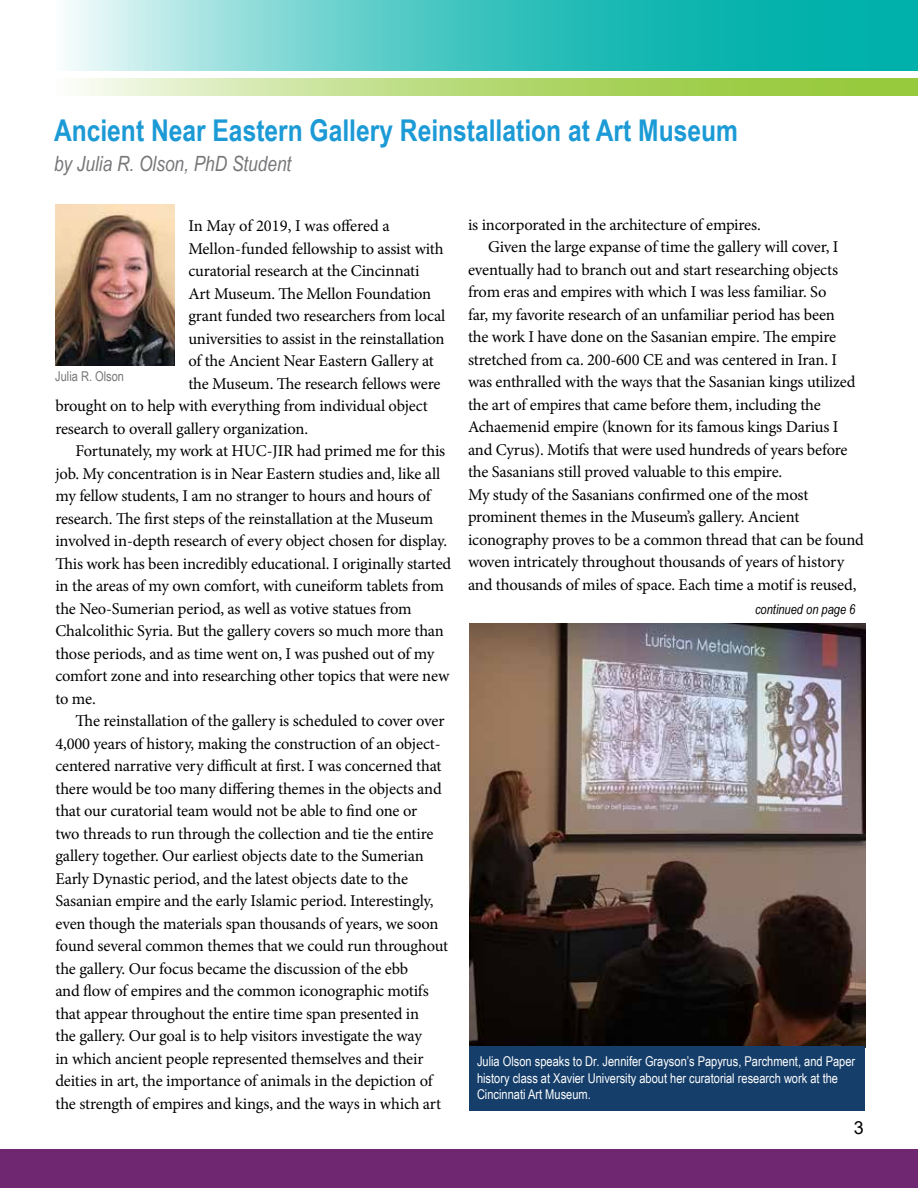
<style>
.page{position:relative;width:918px;height:1188px;background:#fff}
.page>*{position:absolute;margin:0;border:0;box-sizing:border-box;transform-origin:0 0}
.t1{font:700 30px "Arial Narrow";color:#1c9ad6}
.t2{font:italic 21px "Arial Narrow";color:#777679}
.t3{font:18px "Arial";color:#000}
.t4{font:16.5px "Minion Pro";letter-spacing:-.01em;color:#000}
.t5{font:13.5px/16.2px "Arial Narrow";color:#fff}
.t6{font:italic 13.5px "Arial Narrow";color:#000}
.t7{font:13.5px "Arial Narrow";color:#777679}
</style>
<div class="page">
<div style="left:0;top:1150px;width:918px;height:38px;background:#702772"></div>
<svg style="left:66px;top:0;width:852px;height:71px;background:#4ec8c4"></svg>
<svg style="left:77px;top:79px;width:841px;height:17px;background:#b9db7d"></svg>
<img style="left:55px;top:204px;width:120px;height:161px">
<img style="left:470px;top:623px;width:396px;height:423px">
<div style="left:470px;top:1046px;width:396px;height:64px;background:#153e6a"></div>
<h1 class="t1" style="left:54px;top:108px;width:686px">Ancient Near Eastern Gallery Reinstallation at Art Museum</h1>
<p class="t2" style="left:54px;top:149px;width:239px">by Julia R. Olson, PhD Student</p>
<p class="t4" style="left:188px;top:215px;width:203px">In May of 2019, I was offered a</p>
<p class="t4" style="left:188px;top:237px;width:257px">Mellon-funded fellowship to assist with</p>
<p class="t4" style="left:188px;top:260px;width:233px">curatorial research at the Cincinnati</p>
<p class="t4" style="left:188px;top:282px;width:244px">Art Museum. The Mellon Foundation</p>
<p class="t4" style="left:188px;top:305px;width:258px">grant funded two researchers from local</p>
<p class="t4" style="left:188px;top:327px;width:258px">universities to assist in the reinstallation</p>
<p class="t4" style="left:188px;top:350px;width:247px">of the Ancient Near Eastern Gallery at</p>
<p class="t4" style="left:188px;top:372px;width:254px">the Museum. The research fellows were</p>
<p class="t4" style="left:55px;top:395px;width:374px">brought on to help with everything from individual object</p>
<p class="t4" style="left:55px;top:418px;width:254px">research to overall gallery organization.</p>
<p class="t4" style="left:76px;top:440px;width:371px">Fortunately, my work at HUC-JIR had primed me for this</p>
<p class="t4" style="left:55px;top:463px;width:386px">job. My concentration is in Near Eastern studies and, like all</p>
<p class="t4" style="left:55px;top:485px;width:377px">my fellow students, I am no stranger to hours and hours of</p>
<p class="t4" style="left:55px;top:508px;width:379px">research. The first steps of the reinstallation at the Museum</p>
<p class="t4" style="left:55px;top:530px;width:393px">involved in-depth research of every object chosen for display.</p>
<p class="t4" style="left:55px;top:553px;width:397px">This work has been incredibly educational. I originally started</p>
<p class="t4" style="left:55px;top:575px;width:390px">in the areas of my own comfort, with cuneiform tablets from</p>
<p class="t4" style="left:55px;top:598px;width:358px">the Neo-Sumerian period, as well as votive statues from</p>
<p class="t4" style="left:55px;top:620px;width:390px">Chalcolithic Syria. But the gallery covers so much more than</p>
<p class="t4" style="left:55px;top:643px;width:381px">those periods, and as time went on, I was pushed out of my</p>
<p class="t4" style="left:55px;top:665px;width:395px">comfort zone and into researching other topics that were new</p>
<p class="t4" style="left:55px;top:688px;width:42px">to me.</p>
<p class="t4" style="left:76px;top:710px;width:370px">The reinstallation of the gallery is scheduled to cover over</p>
<p class="t4" style="left:55px;top:733px;width:387px">4,000 years of history, making the construction of an object-</p>
<p class="t4" style="left:55px;top:755px;width:388px">centered narrative very difficult at first. I was concerned that</p>
<p class="t4" style="left:55px;top:778px;width:388px">there would be too many differing themes in the objects and</p>
<p class="t4" style="left:55px;top:800px;width:363px">that our curatorial team would not be able to find one or</p>
<p class="t4" style="left:55px;top:823px;width:380px">two threads to run through the collection and tie the entire</p>
<p class="t4" style="left:55px;top:845px;width:370px">gallery together. Our earliest objects date to the Sumerian</p>
<p class="t4" style="left:55px;top:868px;width:354px">Early Dynastic period, and the latest objects date to the</p>
<p class="t4" style="left:55px;top:890px;width:380px">Sasanian empire and the early Islamic period. Interestingly,</p>
<p class="t4" style="left:55px;top:913px;width:385px">even though the materials span thousands of years, we soon</p>
<p class="t4" style="left:55px;top:935px;width:394px">found several common themes that we could run throughout</p>
<p class="t4" style="left:55px;top:958px;width:354px">the gallery. Our focus became the discussion of the ebb</p>
<p class="t4" style="left:55px;top:980px;width:375px">and flow of empires and the common iconographic motifs</p>
<p class="t4" style="left:55px;top:1003px;width:365px">that appear throughout the entire time span presented in</p>
<p class="t4" style="left:55px;top:1025px;width:368px">the gallery. Our goal is to help visitors investigate the way</p>
<p class="t4" style="left:55px;top:1048px;width:370px">in which ancient people represented themselves and their</p>
<p class="t4" style="left:55px;top:1070px;width:379px">deities in art, the importance of animals in the depiction of</p>
<p class="t4" style="left:55px;top:1093px;width:387px">the strength of empires and kings, and the ways in which art</p>
<p class="t7" style="left:55px;top:366px;width:70px">Julia R. Olson</p>
<p class="t4" style="left:468px;top:213px;width:294px">is incorporated in the architecture of empires.</p>
<p class="t4" style="left:488px;top:236px;width:352px">Given the large expanse of time the gallery will cover, I</p>
<p class="t4" style="left:468px;top:258px;width:372px">eventually had to branch out and start researching objects</p>
<p class="t4" style="left:468px;top:281px;width:360px">from eras and empires with which I was less familiar. So</p>
<p class="t4" style="left:468px;top:304px;width:368px">far, my favorite research of an unfamiliar period has been</p>
<p class="t4" style="left:468px;top:326px;width:370px">the work I have done on the Sasanian empire. The empire</p>
<p class="t4" style="left:468px;top:349px;width:371px">stretched from ca. 200-600 CE and was centered in Iran. I</p>
<p class="t4" style="left:468px;top:371px;width:389px">was enthralled with the ways that the Sasanian kings utilized</p>
<p class="t4" style="left:468px;top:394px;width:354px">the art of empires that came before them, including the</p>
<p class="t4" style="left:468px;top:416px;width:372px">Achaemenid empire (known for its famous kings Darius I</p>
<p class="t4" style="left:468px;top:439px;width:381px">and Cyrus). Motifs that were used hundreds of years before</p>
<p class="t4" style="left:468px;top:461px;width:316px">the Sasanians still proved valuable to this empire.</p>
<p class="t4" style="left:468px;top:484px;width:342px">My study of the Sasanians confirmed one of the most</p>
<p class="t4" style="left:468px;top:506px;width:333px">prominent themes in the Museum’s gallery. Ancient</p>
<p class="t4" style="left:468px;top:529px;width:397px">iconography proves to be a common thread that can be found</p>
<p class="t4" style="left:468px;top:551px;width:378px">woven intricately throughout thousands of years of history</p>
<p class="t4" style="left:468px;top:574px;width:390px">and thousands of miles of space. Each time a motif is reused,</p>
<p class="t6" style="left:755px;top:600px;width:102px">continued on page 6</p>
<p class="t5" style="left:477px;top:1053px;width:380px">Julia Olson speaks to Dr. Jennifer Grayson’s Papyrus, Parchment, and Paper history class at Xavier University about her curatorial research work at the<br>Cincinnati Art Museum.</p>
<p class="t3" style="left:854px;top:1116px;width:12px">3</p>
</div>
